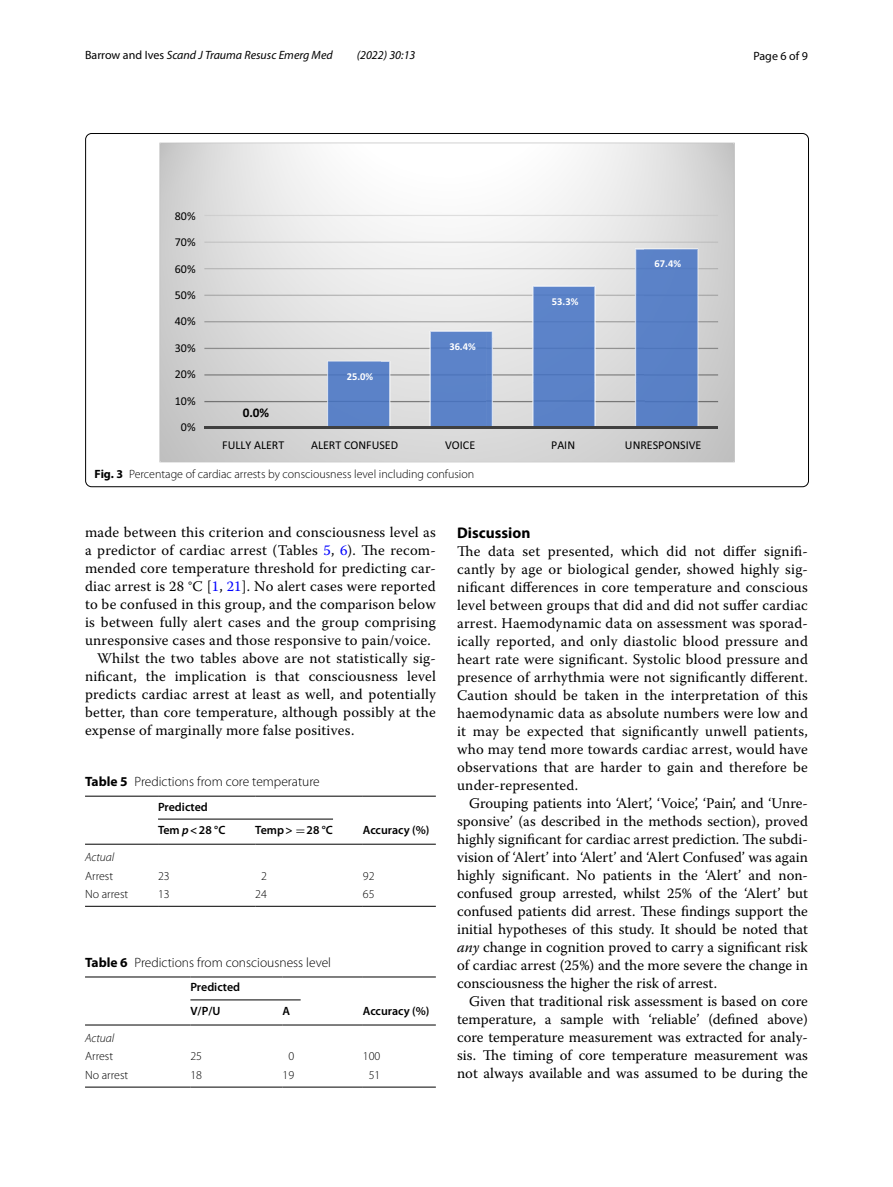
<style>
.page{position:relative;width:893px;height:1187px;background:#fff}
.page>*{position:absolute;margin:0;border:0;box-sizing:border-box;transform-origin:0 0}
.t1{font:700 15.45px "Myriad Pro";color:#000}
.t2{font:14.7px/18px "Warnock Pro";letter-spacing:.015em;color:#000;text-align:justify}
.t3{font:300 13.5px "Myriad Pro";color:#000}
.t4{font:13.2px "Calibri Bold 3";color:#000}
.t5{font:300 12px "Myriad Pro";color:#000}
.t6{font:12px "Calibri 3";color:#000}
.t7{font:600 12px/23.9px "Myriad Pro";color:#000}
.t8{font:italic 12px "Myriad Pro";color:#000}
.t9{font:italic 300 12px "Myriad Pro";color:#000}
.t10{font:12px "Myriad Pro";color:#000}
.t11{font:10.5px "Calibri Bold 3";color:#fff}
.s1{font-style:normal}
.s2{font-weight:700}
.s3{color:#00f}
.s4{font-style:italic}
.s5{font-family:"MTSY";font-weight:400}
</style>
<div class="page">
<img style="left:159px;top:142px;width:576px;height:320px">
<img style="left:486px;top:249px;width:106px;height:177px">
<img style="left:381px;top:332px;width:105px;height:94px">
<img style="left:532px;top:248px;width:166px;height:45px">
<img style="left:430px;top:293px;width:103px;height:45px">
<img style="left:533px;top:249px;width:165px;height:45px">
<img style="left:592px;top:293px;width:106px;height:133px">
<img style="left:328px;top:338px;width:105px;height:88px">
<img style="left:486px;top:338px;width:53px;height:88px">
<hr style="left:205px;top:426px;width:513px;height:2px;background:#404040">
<hr style="left:85px;top:795px;width:73px;height:1px;background:#000">
<hr style="left:85px;top:843px;width:73px;height:1px;background:#000">
<hr style="left:158px;top:795px;width:97px;height:1px;background:#000">
<hr style="left:255px;top:795px;width:108px;height:1px;background:#000">
<hr style="left:363px;top:795px;width:73px;height:1px;background:#000">
<hr style="left:158px;top:843px;width:97px;height:1px;background:#000">
<hr style="left:255px;top:843px;width:108px;height:1px;background:#000">
<hr style="left:363px;top:843px;width:73px;height:1px;background:#000">
<hr style="left:85px;top:906px;width:73px;height:1px;background:#000">
<hr style="left:158px;top:906px;width:97px;height:1px;background:#000">
<hr style="left:255px;top:906px;width:108px;height:1px;background:#000">
<hr style="left:363px;top:906px;width:73px;height:1px;background:#000">
<hr style="left:158px;top:818px;width:175px;height:1px;background:#000">
<hr style="left:85px;top:976px;width:105px;height:1px;background:#000">
<hr style="left:85px;top:1024px;width:105px;height:1px;background:#000">
<hr style="left:190px;top:976px;width:93px;height:1px;background:#000">
<hr style="left:283px;top:976px;width:80px;height:1px;background:#000">
<hr style="left:363px;top:976px;width:73px;height:1px;background:#000">
<hr style="left:190px;top:1024px;width:93px;height:1px;background:#000">
<hr style="left:283px;top:1024px;width:80px;height:1px;background:#000">
<hr style="left:363px;top:1024px;width:73px;height:1px;background:#000">
<hr style="left:85px;top:1086px;width:105px;height:1px;background:#000">
<hr style="left:190px;top:1086px;width:93px;height:1px;background:#000">
<hr style="left:283px;top:1086px;width:80px;height:1px;background:#000">
<hr style="left:363px;top:1086px;width:73px;height:1px;background:#000">
<hr style="left:190px;top:999px;width:111px;height:1px;background:#000">
<p class="t8" style="left:85px;top:48px;width:249px"><span class="s1">Barrow and Ives</span> Scand J Trauma Resusc Emerg Med</p>
<p class="t8" style="left:357px;top:48px;width:60px">(2022) 30:13</p>
<p class="t10" style="left:753px;top:48px;width:56px">Page 6 of 9</p>
<p class="t6" style="left:175px;top:208px;width:22px">80%</p>
<p class="t6" style="left:175px;top:234px;width:22px">70%</p>
<p class="t6" style="left:175px;top:261px;width:22px">60%</p>
<p class="t6" style="left:175px;top:287px;width:22px">50%</p>
<p class="t6" style="left:175px;top:314px;width:22px">40%</p>
<p class="t6" style="left:175px;top:340px;width:22px">30%</p>
<p class="t6" style="left:175px;top:367px;width:22px">20%</p>
<p class="t6" style="left:175px;top:393px;width:22px">10%</p>
<p class="t6" style="left:181px;top:420px;width:16px">0%</p>
<p class="t4" style="left:243px;top:404px;width:28px">0.0%</p>
<p class="t11" style="left:347px;top:369px;width:28px">25.0%</p>
<p class="t11" style="left:449px;top:339px;width:28px">36.4%</p>
<p class="t11" style="left:552px;top:294px;width:28px">53.3%</p>
<p class="t11" style="left:655px;top:257px;width:28px">67.4%</p>
<p class="t6" style="left:222px;top:437px;width:64px">FULLY ALERT</p>
<p class="t6" style="left:311px;top:437px;width:89px">ALERT CONFUSED</p>
<p class="t6" style="left:445px;top:437px;width:32px">VOICE</p>
<p class="t6" style="left:551px;top:437px;width:25px">PAIN</p>
<p class="t6" style="left:625px;top:437px;width:78px">UNRESPONSIVE</p>
<p class="t5" style="left:95px;top:467px;width:381px"><span class="s2">Fig. 3</span> Percentage of cardiac arrests by consciousness level including confusion</p>
<p class="t2" style="left:85px;top:523px;width:352px">made between this criterion and consciousness level as</p>
<p class="t2" style="left:85px;top:541px;width:352px">a predictor of cardiac arrest (Tables <span class="s3">5</span>, <span class="s3">6</span>). The recom-</p>
<p class="t2" style="left:85px;top:559px;width:352px">mended core temperature threshold for predicting car-</p>
<p class="t2" style="left:85px;top:577px;width:352px">diac arrest is 28 °C [<span class="s3">1</span>, <span class="s3">21</span>]. No alert cases were reported</p>
<p class="t2" style="left:85px;top:595px;width:352px">to be confused in this group, and the comparison below</p>
<p class="t2" style="left:85px;top:613px;width:352px">is between fully alert cases and the group comprising</p>
<p class="t2" style="left:85px;top:631px;width:347px">unresponsive cases and those responsive to pain/voice.</p>
<p class="t2" style="left:97px;top:649px;width:340px">Whilst the two tables above are not statistically sig-</p>
<p class="t2" style="left:85px;top:667px;width:352px">nificant, the implication is that consciousness level</p>
<p class="t2" style="left:85px;top:685px;width:352px">predicts cardiac arrest at least as well, and potentially</p>
<p class="t2" style="left:85px;top:703px;width:352px">better, than core temperature, although possibly at the</p>
<p class="t2" style="left:85px;top:721px;width:271px">expense of marginally more false positives.</p>
<p class="t3" style="left:85px;top:774px;width:236px"><span class="s2">Table 5</span> Predictions from core temperature</p>
<p class="t7" style="left:158px;top:794px;width:69px">Predicted<br>Tem <span class="s4">p</span>&lt;28 °C</p>
<p class="t7" style="left:255px;top:818px;width:79px">Temp&gt; <span class="s5">=</span>28 °C</p>
<p class="t7" style="left:363px;top:818px;width:68px">Accuracy (%)</p>
<p class="t9" style="left:85px;top:850px;width:31px">Actual</p>
<p class="t5" style="left:85px;top:868px;width:30px">Arrest</p>
<p class="t5" style="left:158px;top:868px;width:13px">23</p>
<p class="t5" style="left:261px;top:868px;width:7px">2</p>
<p class="t5" style="left:363px;top:868px;width:13px">92</p>
<p class="t5" style="left:85px;top:887px;width:45px">No arrest</p>
<p class="t5" style="left:158px;top:887px;width:13px">13</p>
<p class="t5" style="left:255px;top:887px;width:13px">24</p>
<p class="t5" style="left:363px;top:887px;width:13px">65</p>
<p class="t3" style="left:85px;top:955px;width:248px"><span class="s2">Table 6</span> Predictions from consciousness level</p>
<p class="t7" style="left:190px;top:975px;width:51px">Predicted<br>V/P/U</p>
<p class="t7" style="left:283px;top:998px;width:9px">A</p>
<p class="t7" style="left:363px;top:998px;width:68px">Accuracy (%)</p>
<p class="t9" style="left:85px;top:1031px;width:31px">Actual</p>
<p class="t5" style="left:85px;top:1049px;width:30px">Arrest</p>
<p class="t5" style="left:190px;top:1049px;width:13px">25</p>
<p class="t5" style="left:288px;top:1049px;width:7px">0</p>
<p class="t5" style="left:363px;top:1049px;width:19px">100</p>
<p class="t5" style="left:85px;top:1067px;width:45px">No arrest</p>
<p class="t5" style="left:190px;top:1067px;width:13px">18</p>
<p class="t5" style="left:283px;top:1067px;width:13px">19</p>
<p class="t5" style="left:369px;top:1067px;width:13px">51</p>
<p class="t1" style="left:457px;top:522px;width:75px">Discussion</p>
<p class="t2" style="left:457px;top:541px;width:352px">The data set presented, which did not differ signifi&shy;cantly by age or biological gender, showed highly sig&shy;nificant differences in core temperature and conscious level between groups that did and did not suffer cardiac arrest. Haemodynamic data on assessment was sporad&shy;ically reported, and only diastolic blood pressure and heart rate were significant. Systolic blood pressure and presence of arrhythmia were not significantly different.<br>Caution should be taken in the interpretation of this haemodynamic data as absolute numbers were low and it may be expected that significantly unwell patients, who may tend more towards cardiac arrest, would have observations that are harder to gain and therefore be under-represented.</p>
<p class="t2" style="left:457px;top:793px;width:352px;text-indent:12px">Grouping patients into ‘Alert’, ‘Voice’, ‘Pain’, and ‘Unre&shy;sponsive’ (as described in the methods section), proved highly significant for cardiac arrest prediction. The subdi&shy;vision of ‘Alert’ into ‘Alert’ and ‘Alert Confused’ was again highly significant. No patients in the ‘Alert’ and non&shy;confused group arrested, whilst 25% of the ‘Alert’ but confused patients did arrest. These findings support the initial hypotheses of this study. It should be noted that <span class="s4">any</span> change in cognition proved to carry a significant risk of cardiac arrest (25%) and the more severe the change in consciousness the higher the risk of arrest.</p>
<p class="t2" style="left:457px;top:991px;width:352px;text-indent:12px">Given that traditional risk assessment is based on core temperature, a sample with ‘reliable’ (defined above) core temperature measurement was extracted for analy&shy;sis. The timing of core temperature measurement was not always available and was assumed to be during the</p>
</div>
